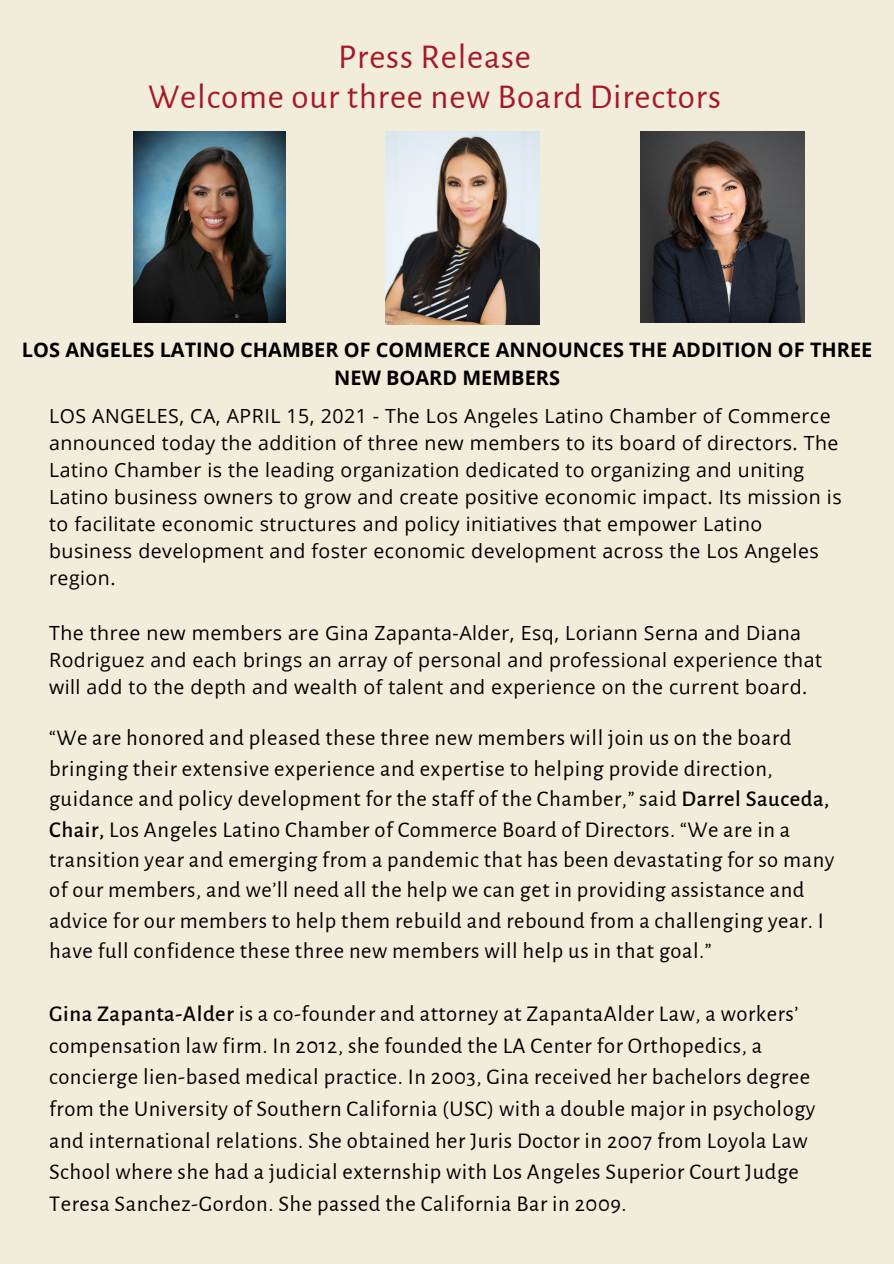
<style>
.page{position:relative;width:894px;height:1264px;background:#fff}
.page>*{position:absolute;margin:0;border:0;box-sizing:border-box;transform-origin:0 0}
.t1{font:34.95px "Alegreya Sans";letter-spacing:.025em;color:#a61827}
.t2{font:22.5px/30.5px "Alegreya Sans";letter-spacing:.025em;color:#000}
.t3{font:700 19.95px/27.8px "Open Sans";color:#000;text-align:center}
.t4{font:19.5px/27px "Open Sans";letter-spacing:.025em;color:#000}
.s1{font-weight:500}
</style>
<div class="page">
<div style="left:0;top:0;width:893px;height:1263px;background:#f2eddb"></div>
<img style="left:133px;top:132px;width:152px;height:190px">
<img style="left:385px;top:132px;width:154px;height:192px">
<img style="left:640px;top:132px;width:164px;height:190px">
<p class="t1" style="left:338px;top:40px;width:194px">Press Release</p>
<p class="t1" style="left:148px;top:80px;width:574px">Welcome our three new Board Directors</p>
<p class="t3" style="left:22px;top:335px;width:851px">LOS ANGELES LATINO CHAMBER OF COMMERCE ANNOUNCES THE ADDITION OF THREE<br>NEW BOARD MEMBERS</p>
<p class="t4" style="left:49px;top:402px;width:793px">LOS ANGELES, CA, APRIL 15, 2021 - The Los Angeles Latino Chamber of Commerce announced today the addition of three new members to its board of directors. The Latino Chamber is the leading organization dedicated to organizing and uniting Latino business owners to grow and create positive economic impact. Its mission is to facilitate economic structures and policy initiatives that empower Latino business development and foster economic development across the Los Angeles region.</p>
<p class="t4" style="left:49px;top:618px;width:774px">The three new members are Gina Zapanta-Alder, Esq, Loriann Serna and Diana<br>Rodriguez and each brings an array of personal and professional experience that will add to the depth and wealth of talent and experience on the current board.</p>
<p class="t2" style="left:49px;top:723px;width:786px">“We are honored and pleased these three new members will join us on the board bringing their extensive experience and expertise to helping provide direction, guidance and policy development for the staff of the Chamber,” said <span class="s1">Darrel Sauceda, Chair,</span> Los Angeles Latino Chamber of Commerce Board of Directors. “We are in a transition year and emerging from a pandemic that has been devastating for so many of our members, and we’ll need all the help we can get in providing assistance and advice for our members to help them rebuild and rebound from a challenging year. I have full confidence these three new members will help us in that goal.”</p>
<p class="t2" style="left:49px;top:998px;width:767px;line-height:31.5px"><span class="s1">Gina Zapanta-Alder</span> is a co-founder and attorney at ZapantaAlder Law, a workers’ compensation law firm. In 2012, she founded the LA Center for Orthopedics, a concierge lien-based medical practice. In 2003, Gina received her bachelors degree from the University of Southern California (USC) with a double major in psychology and international relations. She obtained her Juris Doctor in 2007 from Loyola Law School where she had a judicial externship with Los Angeles Superior Court Judge Teresa Sanchez-Gordon. She passed the California Bar in 2009.</p>
</div>
